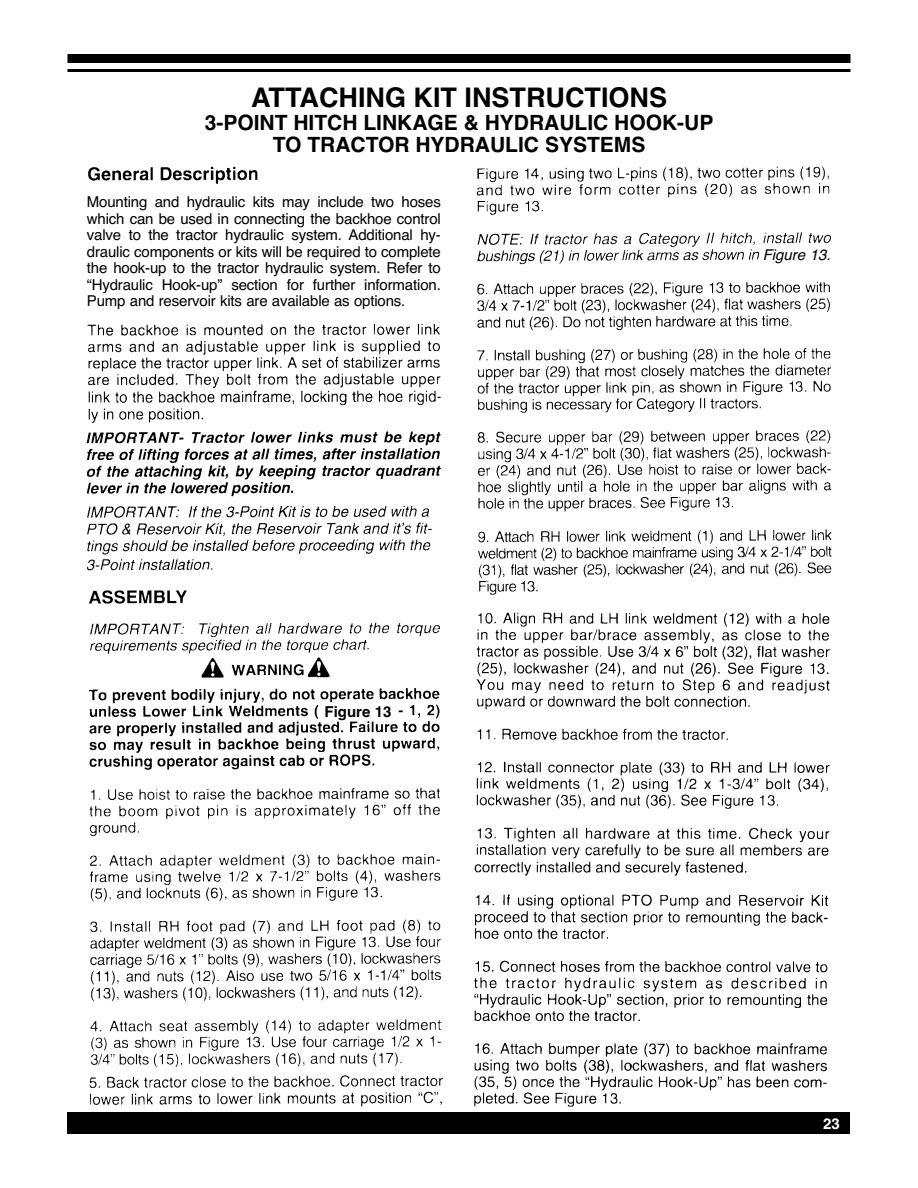
<style>
.page{position:relative;width:918px;height:1188px;background:#fff}
.page>*{position:absolute;margin:0;border:0;box-sizing:border-box;transform-origin:0 0}
.t1{font:700 27px "Helvetica";color:#000}
.t2{font:700 21px/22.5px "Helvetica";color:#000;text-align:center}
.t3{font:15px/16.5px "Helvetica";letter-spacing:-.01em;color:#000;text-align:justify}
.t4{font:italic 15px "Helvetica";color:#000}
.t5{font:700 15px "Helvetica";color:#000}
.t6{font:700 15px "Helvetica";color:#fff}
</style>
<div class="page">
<div style="left:68px;top:54px;width:782px;height:9px;background:#000"></div>
<hr style="left:68px;top:69px;width:782px;height:3px;background:#000">
<div style="left:68px;top:1113px;width:782px;height:21px;background:#000"></div>
<img style="left:87px;top:166px;width:354px;height:222px">
<img style="left:88px;top:390px;width:353px;height:33px">
<img style="left:89px;top:590px;width:352px;height:478px">
<img style="left:476px;top:166px;width:356px;height:429px">
<img style="left:474px;top:612px;width:356px;height:495px">
<img style="left:86px;top:431px;width:355px;height:66px">
<img style="left:87px;top:505px;width:345px;height:66px">
<img style="left:89px;top:1076px;width:354px;height:31px">
<div style="left:84px;top:192px;width:360px;height:122px;background:#fff"></div>
<div style="left:763px;top:247px;width:75px;height:20px;background:#fff"></div>
<div style="left:325px;top:704px;width:70px;height:16px;background:#fff"></div>
<h1 class="t1" style="left:251px;top:82px;width:417px">ATTACHING KIT INSTRUCTIONS</h1>
<h2 class="t2" style="left:205px;top:111px;width:510px">3-POINT HITCH LINKAGE &amp; HYDRAULIC HOOK-UP<br>TO TRACTOR HYDRAULIC SYSTEMS</h2>
<p class="t3" style="left:87px;top:194px;width:355px">Mounting and hydraulic kits may include two hoses which can be used in connecting the backhoe control valve to the tractor hydraulic system. Additional hy&shy;draulic components or kits will be required to complete the hook-up to the tractor hydraulic system. Refer to “Hydraulic Hook-up” section for further information.<br>Pump and reservoir kits are available as options.</p>
<p class="t4" style="left:763px;top:246px;width:74px">Figure13.</p>
<p class="t5" style="left:325px;top:703px;width:69px">Figure 13</p>
<p class="t6" style="left:823px;top:1115px;width:18px">23</p>
</div>
